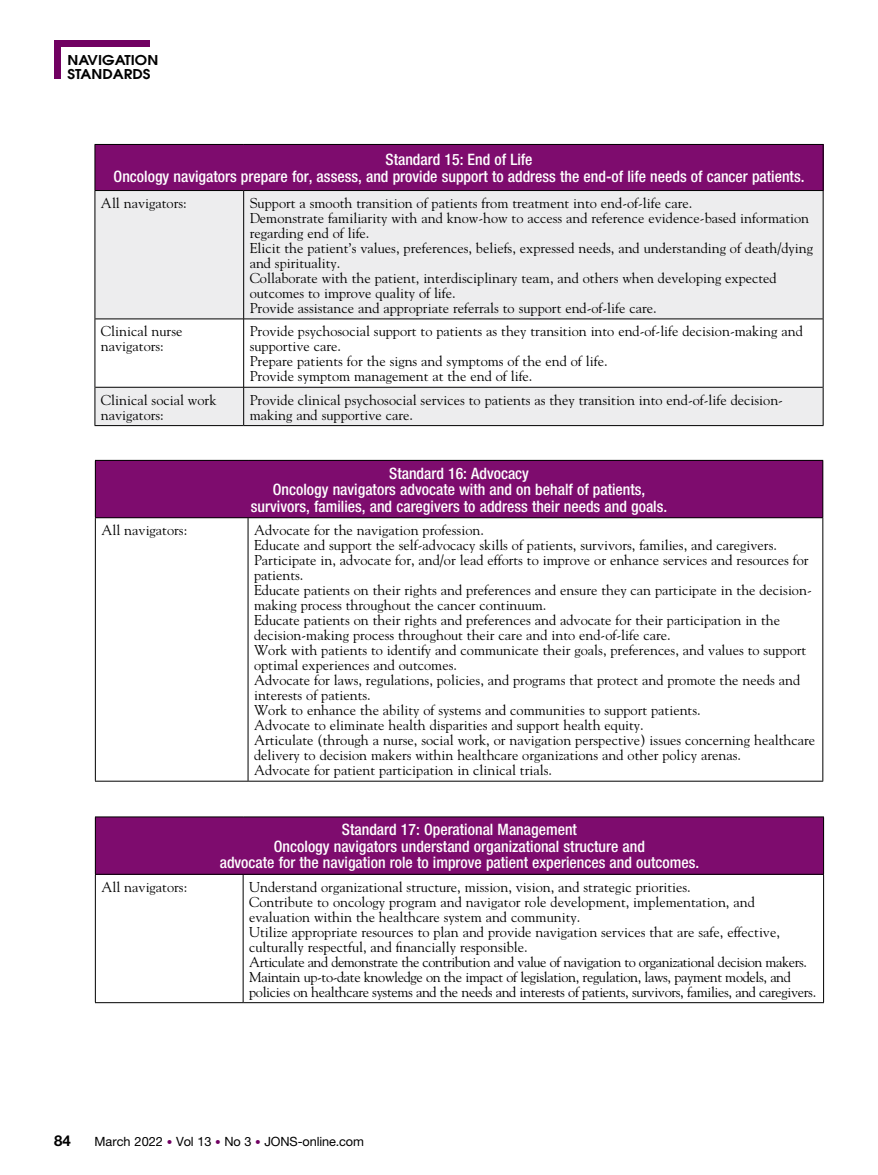
<style>
.page{position:relative;width:878px;height:1175px;background:#fff}
.page>*{position:absolute;margin:0;border:0;box-sizing:border-box;transform-origin:0 0}
.t1{font:500 condensed 15.75px/16.5px "Helvetica Neue";color:#fff;text-align:center}
.t2{font:700 15px "Helvetica Neue";color:#000}
.t3{font:14.25px/15px "Goudy";color:#000}
.t4{font:600 13.5px/14.2px "Avant Garde";color:#000;scale:1.1 1}
.t5{font:12.75px "Helvetica Neue";letter-spacing:-.01em;color:#000}
.s1{font-size:11.25px;color:#710162}
</style>
<div class="page">
<div style="left:54px;top:41px;width:96px;height:6px;background:#710162"></div>
<div style="left:54px;top:40px;width:7px;height:39px;background:#710162"></div>
<div style="left:95px;top:144px;width:728px;height:46px;background:#7e0c6e"></div>
<svg style="left:95px;top:191px;width:727px;height:234px;fill:#ededee"></svg>
<hr style="left:94px;top:191px;width:1px;height:128px;background:#000">
<hr style="left:822px;top:191px;width:1px;height:128px;background:#000">
<hr style="left:94px;top:319px;width:1px;height:68px;background:#000">
<hr style="left:822px;top:319px;width:1px;height:68px;background:#000">
<hr style="left:94px;top:387px;width:1px;height:38px;background:#000">
<hr style="left:822px;top:387px;width:1px;height:38px;background:#000">
<hr style="left:94px;top:425px;width:150px;height:1px;background:#000">
<hr style="left:244px;top:425px;width:579px;height:1px;background:#000">
<hr style="left:243px;top:191px;width:1px;height:128px;background:#000">
<hr style="left:95px;top:319px;width:149px;height:1px;background:#000">
<hr style="left:244px;top:319px;width:578px;height:1px;background:#000">
<hr style="left:243px;top:319px;width:1px;height:68px;background:#000">
<hr style="left:95px;top:387px;width:149px;height:1px;background:#000">
<hr style="left:244px;top:387px;width:578px;height:1px;background:#000">
<hr style="left:243px;top:387px;width:1px;height:38px;background:#000">
<hr style="left:94px;top:144px;width:150px;height:1px;background:#000">
<hr style="left:94px;top:145px;width:1px;height:45px;background:#000">
<hr style="left:244px;top:144px;width:579px;height:1px;background:#000">
<hr style="left:822px;top:145px;width:1px;height:45px;background:#000">
<hr style="left:94px;top:190px;width:150px;height:1px;background:#000">
<hr style="left:244px;top:190px;width:579px;height:1px;background:#000">
<div style="left:95px;top:460px;width:727px;height:58px;background:#7e0c6e"></div>
<hr style="left:95px;top:460px;width:153px;height:1px;background:#000">
<hr style="left:95px;top:461px;width:1px;height:56px;background:#000">
<hr style="left:248px;top:460px;width:575px;height:1px;background:#000">
<hr style="left:822px;top:461px;width:1px;height:56px;background:#000">
<hr style="left:95px;top:517px;width:153px;height:1px;background:#000">
<hr style="left:95px;top:518px;width:1px;height:262px;background:#000">
<hr style="left:248px;top:517px;width:575px;height:1px;background:#000">
<hr style="left:822px;top:518px;width:1px;height:262px;background:#000">
<hr style="left:95px;top:780px;width:153px;height:1px;background:#000">
<hr style="left:248px;top:780px;width:575px;height:1px;background:#000">
<hr style="left:248px;top:518px;width:1px;height:262px;background:#000">
<div style="left:95px;top:817px;width:728px;height:57px;background:#7e0c6e"></div>
<hr style="left:95px;top:816px;width:148px;height:1px;background:#000">
<hr style="left:95px;top:817px;width:1px;height:57px;background:#000">
<hr style="left:243px;top:816px;width:581px;height:1px;background:#000">
<hr style="left:823px;top:817px;width:1px;height:57px;background:#000">
<hr style="left:95px;top:874px;width:148px;height:1px;background:#000">
<hr style="left:95px;top:874px;width:1px;height:128px;background:#000">
<hr style="left:243px;top:874px;width:581px;height:1px;background:#000">
<hr style="left:823px;top:874px;width:1px;height:128px;background:#000">
<hr style="left:95px;top:1002px;width:148px;height:1px;background:#000">
<hr style="left:243px;top:1002px;width:581px;height:1px;background:#000">
<hr style="left:243px;top:874px;width:1px;height:128px;background:#000">
<p class="t4" style="left:68px;top:52px;width:84px">NAVIGATION<br>STANDARDS</p>
<p class="t1" style="left:114px;top:151px;width:692px">Standard 15: End of Life<br>Oncology navigators prepare for, assess, and provide support to address the end-of life needs of cancer patients.</p>
<p class="t3" style="left:101px;top:195px;width:87px">All navigators:</p>
<p class="t3" style="left:250px;top:195px;width:565px">Support a smooth transition of patients from treatment into end-of-life care.<br>Demonstrate familiarity with and know-how to access and reference evidence-based information regarding end of life.<br>Elicit the patient’s values, preferences, beliefs, expressed needs, and understanding of death/dying and spirituality.<br>Collaborate with the patient, interdisciplinary team, and others when developing expected outcomes to improve quality of life.<br>Provide assistance and appropriate referrals to support end-of-life care.</p>
<p class="t3" style="left:101px;top:324px;width:83px">Clinical nurse navigators:</p>
<p class="t3" style="left:250px;top:324px;width:554px">Provide psychosocial support to patients as they transition into end-of-life decision-making and supportive care.<br>Prepare patients for the signs and symptoms of the end of life.<br>Provide symptom management at the end of life.</p>
<p class="t3" style="left:101px;top:392px;width:117px">Clinical social work navigators:</p>
<p class="t3" style="left:250px;top:392px;width:535px">Provide clinical psychosocial services to patients as they transition into end-of-life decision&shy;making and supportive care.</p>
<p class="t1" style="left:251px;top:464px;width:418px">Standard 16: Advocacy<br>Oncology navigators advocate with and on behalf of patients, survivors, families, and caregivers to address their needs and goals.</p>
<p class="t3" style="left:101px;top:522px;width:87px">All navigators:</p>
<p class="t3" style="left:254px;top:522px;width:562px">Advocate for the navigation profession.<br>Educate and support the self-advocacy skills of patients, survivors, families, and caregivers.<br>Participate in, advocate for, and/or lead efforts to improve or enhance services and resources for patients.<br>Educate patients on their rights and preferences and ensure they can participate in the decision&shy;making process throughout the cancer continuum.<br>Educate patients on their rights and preferences and advocate for their participation in the decision-making process throughout their care and into end-of-life care.<br>Work with patients to identify and communicate their goals, preferences, and values to support optimal experiences and outcomes.<br>Advocate for laws, regulations, policies, and programs that protect and promote the needs and interests of patients.<br>Work to enhance the ability of systems and communities to support patients.<br>Advocate to eliminate health disparities and support health equity.<br>Articulate (through a nurse, social work, or navigation perspective) issues concerning healthcare delivery to decision makers within healthcare organizations and other policy arenas.<br>Advocate for patient participation in clinical trials.</p>
<p class="t1" style="left:220px;top:821px;width:481px">Standard 17: Operational Management<br>Oncology navigators understand organizational structure and<br>advocate for the navigation role to improve patient experiences and outcomes.</p>
<p class="t3" style="left:101px;top:879px;width:87px">All navigators:</p>
<p class="t3" style="left:249px;top:879px;width:568px">Understand organizational structure, mission, vision, and strategic priorities.<br>Contribute to oncology program and navigator role development, implementation, and evaluation within the healthcare system and community.<br>Utilize appropriate resources to plan and provide navigation services that are safe, effective, culturally respectful, and financially responsible.<br>Articulate and demonstrate the contribution and value of navigation to organizational decision makers.<br>Maintain up-to-date knowledge on the impact of legislation, regulation, laws, payment models, and policies on healthcare systems and the needs and interests of patients, survivors, families, and caregivers.</p>
<p class="t2" style="left:54px;top:1131px;width:18px">84</p>
<p class="t5" style="left:94px;top:1134px;width:271px">March 2022 <span class="s1">•</span> Vol 13 <span class="s1">•</span> No 3 <span class="s1">•</span> JONS-online.com</p>
</div>
